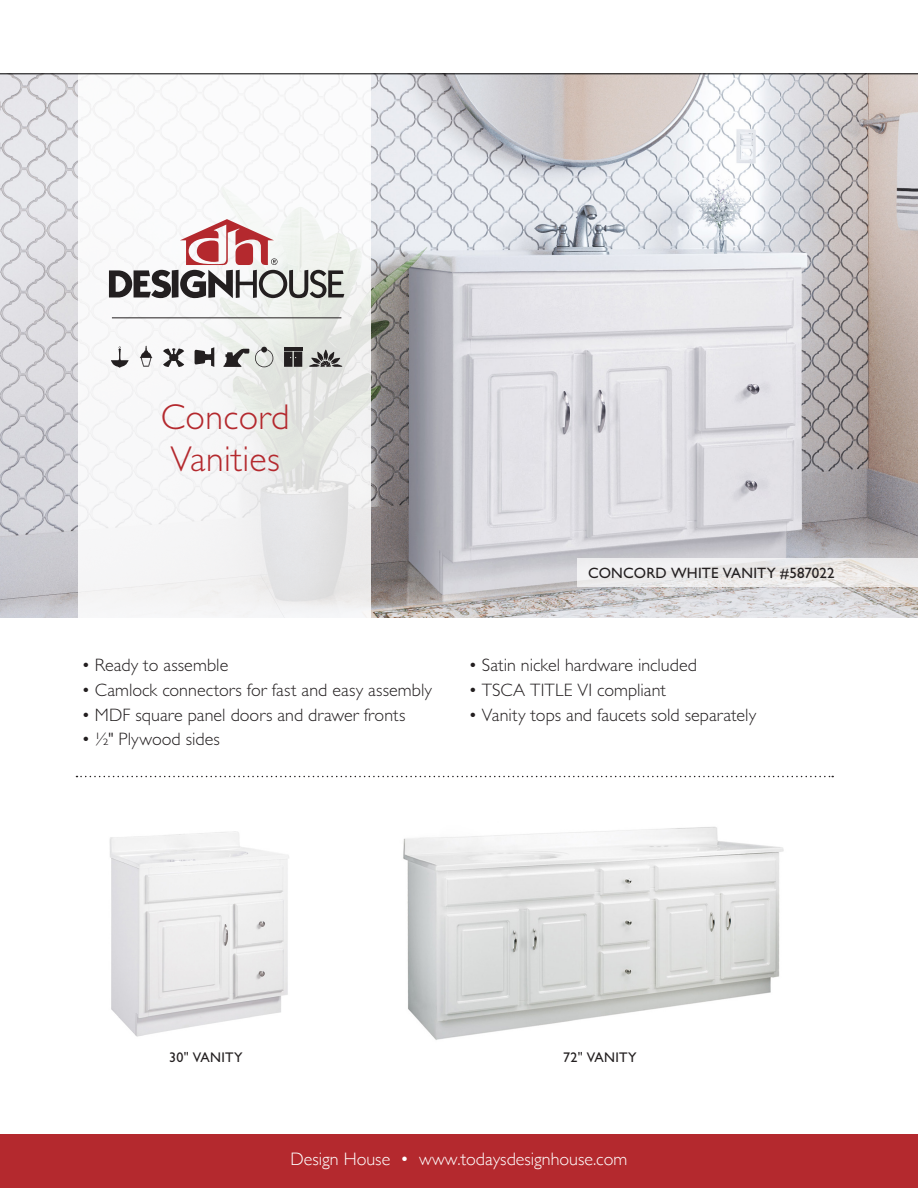
<style>
.page{position:relative;width:918px;height:1188px;background:#fff}
.page>*{position:absolute;margin:0;border:0;box-sizing:border-box;transform-origin:0 0}
.t1{font:300 36px/42px "Gill Sans Std";letter-spacing:.01em;color:#b4292e}
.t2{font:300 18px "Gill Sans Std";letter-spacing:.005em;color:#231f20}
.t3{font:300 18px "Gill Sans";color:#fff}
.t4{font:15px "Gill Sans Std";letter-spacing:.01em;color:#231f20}
.t5{font:13.95px "Gill Sans Std";letter-spacing:.02em;color:#231f20}
</style>
<div class="page">
<div style="left:0;top:1134px;width:918px;height:54px;background:#b4292e"></div>
<img style="left:0;top:74px;width:918px;height:544px">
<svg style="left:78px;top:74px;width:293px;height:544px;fill:#f6f6f7"></svg>
<svg style="left:577px;top:558px;width:341px;height:28px;fill:#edebec"></svg>
<hr style="left:112px;top:317px;width:229px;height:1px;background:#231f20">
<hr style="left:0;top:73px;width:918px;height:1px;background:#000">
<svg style="left:76px;top:776px;width:757px;height:1px"></svg>
<svg style="left:109px;top:219px;width:235px;height:79px"></svg>
<svg style="left:309px;top:350px;width:33px;height:17px"></svg>
<hr style="left:284px;top:347px;width:18px;height:3px;background:#231f20">
<svg style="left:284px;top:352px;width:18px;height:15px"></svg>
<svg style="left:255px;top:347px;width:18px;height:20px"></svg>
<svg style="left:223px;top:349px;width:26px;height:18px"></svg>
<svg style="left:195px;top:347px;width:19px;height:20px"></svg>
<svg style="left:163px;top:348px;width:21px;height:19px"></svg>
<svg style="left:140px;top:346px;width:12px;height:21px"></svg>
<svg style="left:111px;top:347px;width:18px;height:21px"></svg>
<img style="left:109px;top:831px;width:180px;height:206px">
<img style="left:403px;top:826px;width:381px;height:214px">
<h1 class="t1" style="left:161px;top:397px;width:130px">Concord<br>Vanities</h1>
<p class="t2" style="left:81px;top:655px;width:148px">• Ready to assemble</p>
<p class="t2" style="left:81px;top:680px;width:352px">• Camlock connectors for fast and easy assembly</p>
<p class="t2" style="left:81px;top:705px;width:326px">• MDF square panel doors and drawer fronts</p>
<p class="t2" style="left:81px;top:729px;width:140px">• ½" Plywood sides</p>
<p class="t4" style="left:588px;top:564px;width:248px">CONCORD WHITE VANITY #587022</p>
<p class="t2" style="left:468px;top:655px;width:230px">• Satin nickel hardware included</p>
<p class="t2" style="left:468px;top:680px;width:199px">• TSCA TITLE VI compliant</p>
<p class="t2" style="left:468px;top:705px;width:289px">• Vanity tops and faucets sold separately</p>
<p class="t5" style="left:169px;top:1049px;width:75px">30" VANITY</p>
<p class="t5" style="left:563px;top:1049px;width:75px">72" VANITY</p>
<p class="t3" style="left:291px;top:1145px;width:338px">Design House • www.todaysdesignhouse.com</p>
</div>
